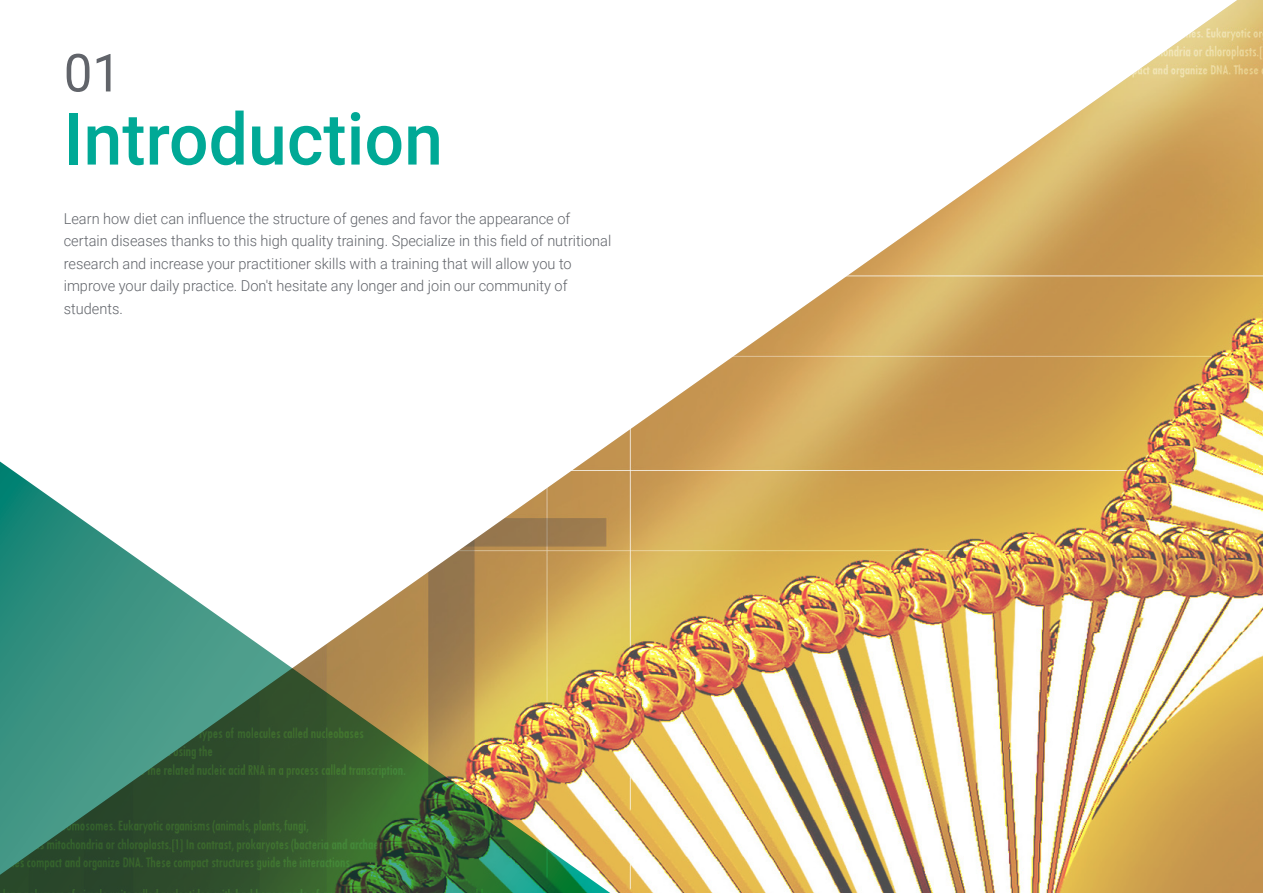
<style>
.page{position:relative;width:1263px;height:893px;background:#fff}
.page>*{position:absolute;margin:0;border:0;box-sizing:border-box;transform-origin:0 0}
.t1{font:500 72px "Roboto";color:#00a996}
.t2{font:52.5px "Roboto";color:#61646a}
.t3{font:300 15px/22.5px "Roboto";color:#61646a}
</style>
<div class="page">
<img style="left:606px;top:0;width:657px;height:893px">
<svg style="left:0;top:446px;width:640px;height:447px"></svg>
<h2 class="t2" style="left:64px;top:36px;width:59px">01</h2>
<h1 class="t1" style="left:64px;top:89px;width:381px">Introduction</h1>
<p class="t3" style="left:64px;top:207px;width:549px">Learn how diet can influence the structure of genes and favor the appearance of certain diseases thanks to this high quality training. Specialize in this field of nutritional research and increase your practitioner skills with a training that will allow you to improve your daily practice. Don't hesitate any longer and join our community of students.</p>
</div>
